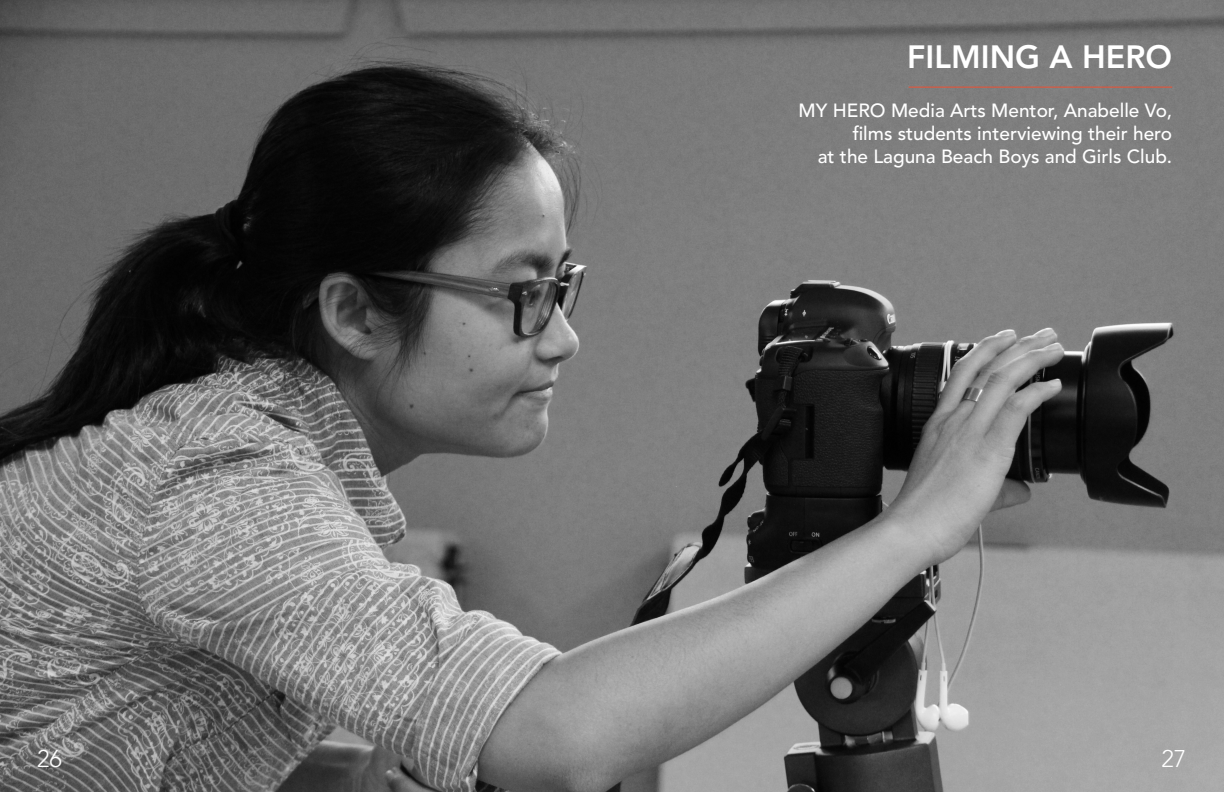
<style>
.page{position:relative;width:1224px;height:792px;background:#fff}
.page>*{position:absolute;margin:0;border:0;box-sizing:border-box;transform-origin:0 0}
.t1{font:800 32px "Avenir LT Std";color:#fff}
.t2{font:300 24px "Avenir LT Std";color:#fff}
.t3{font:500 19px "Avenir LT Std";color:#fff}
</style>
<div class="page">
<img style="left:0;top:0;width:1224px;height:792px">
<hr style="left:909px;top:87px;width:263px;height:1px;background:#ef5032">
<p class="t1" style="left:907px;top:38px;width:266px">FILMING A HERO</p>
<p class="t3" style="left:799px;top:100px;width:375px">MY HERO Media Arts Mentor, Anabelle Vo,</p>
<p class="t3" style="left:853px;top:123px;width:321px">films students interviewing their hero</p>
<p class="t3" style="left:818px;top:145px;width:356px">at the Laguna Beach Boys and Girls Club.</p>
<p class="t2" style="left:37px;top:745px;width:26px">26</p>
<p class="t2" style="left:1162px;top:745px;width:26px">27</p>
</div>
